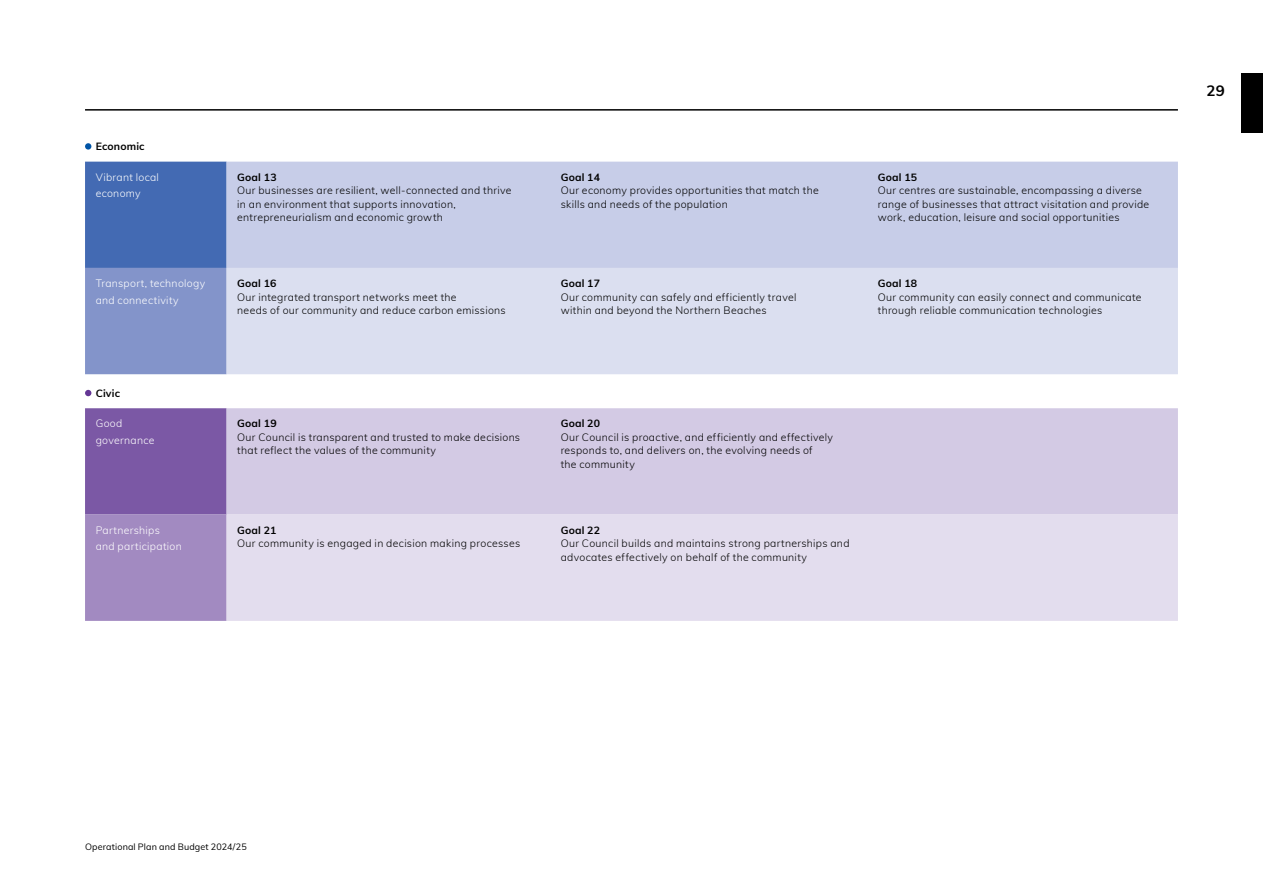
<style>
.page{position:relative;width:1263px;height:893px;background:#fff}
.page>*{position:absolute;margin:0;border:0;box-sizing:border-box;transform-origin:0 0}
.t1{font:700 15px "Muli";color:#000}
.t2{font:300 10.5px/13.5px "Muli";letter-spacing:.03em;color:#000}
.t3{font:300 10.5px/16.5px "Muli";letter-spacing:.03em;color:#fff}
.t4{font:700 10.5px "Muli";letter-spacing:.015em;color:#000}
.t5{font:9px "Muli";letter-spacing:.015em;color:#000}
</style>
<div class="page">
<svg style="left:85px;top:144px;width:1093px;height:230px;background:#bac3e2"></svg>
<div style="left:227px;top:268px;width:951px;height:106px;background:#dbdff0"></div>
<div style="left:227px;top:408px;width:951px;height:107px;background:#d3cae4"></div>
<svg style="left:85px;top:408px;width:142px;height:213px;background:#8f71b3"></svg>
<div style="left:227px;top:515px;width:951px;height:106px;background:#e3ddee"></div>
<div style="left:85px;top:143px;width:6px;height:7px;background:#0054a6;border-radius:50%"></div>
<svg style="left:85px;top:390px;width:6px;height:6px"></svg>
<hr style="left:85px;top:109px;width:1093px;height:2px;background:#000">
<div style="left:1242px;top:74px;width:21px;height:59px;background:#000"></div>
<p class="t4" style="left:96px;top:139px;width:50px">Economic</p>
<p class="t3" style="left:96px;top:168px;width:65px">Vibrant local economy</p>
<p class="t4" style="left:237px;top:169px;width:41px">Goal 13</p>
<p class="t2" style="left:237px;top:183px;width:276px">Our businesses are resilient, well-connected and thrive in an environment that supports innovation, entrepreneurialism and economic growth</p>
<p class="t3" style="left:96px;top:274px;width:111px">Transport, technology and connectivity</p>
<p class="t4" style="left:237px;top:276px;width:41px">Goal 16</p>
<p class="t2" style="left:237px;top:289px;width:270px">Our integrated transport networks meet the<br>needs of our community and reduce carbon emissions</p>
<p class="t4" style="left:96px;top:385px;width:26px">Civic</p>
<p class="t3" style="left:96px;top:415px;width:60px">Good governance</p>
<p class="t4" style="left:237px;top:416px;width:41px">Goal 19</p>
<p class="t2" style="left:237px;top:430px;width:284px">Our Council is transparent and trusted to make decisions that reflect the values of the community</p>
<p class="t3" style="left:96px;top:521px;width:88px">Partnerships<br>and participation</p>
<p class="t4" style="left:237px;top:522px;width:41px">Goal 21</p>
<p class="t2" style="left:237px;top:536px;width:284px">Our community is engaged in decision making processes</p>
<p class="t4" style="left:561px;top:169px;width:41px">Goal 14</p>
<p class="t2" style="left:561px;top:183px;width:260px">Our economy provides opportunities that match the skills and needs of the population</p>
<p class="t4" style="left:561px;top:276px;width:41px">Goal 17</p>
<p class="t2" style="left:561px;top:290px;width:237px">Our community can safely and efficiently travel within and beyond the Northern Beaches</p>
<p class="t4" style="left:878px;top:169px;width:41px">Goal 15</p>
<p class="t2" style="left:878px;top:183px;width:273px">Our centres are sustainable, encompassing a diverse range of businesses that attract visitation and provide work, education, leisure and social opportunities</p>
<p class="t4" style="left:878px;top:276px;width:41px">Goal 18</p>
<p class="t2" style="left:878px;top:290px;width:265px">Our community can easily connect and communicate through reliable communication technologies</p>
<p class="t4" style="left:561px;top:416px;width:41px">Goal 20</p>
<p class="t2" style="left:561px;top:430px;width:274px">Our Council is proactive, and efficiently and effectively responds to, and delivers on, the evolving needs of<br>the community</p>
<p class="t4" style="left:561px;top:522px;width:41px">Goal 22</p>
<p class="t2" style="left:561px;top:536px;width:290px">Our Council builds and maintains strong partnerships and advocates effectively on behalf of the community</p>
<h1 class="t1" style="left:1206px;top:79px;width:20px">29</h1>
<p class="t5" style="left:85px;top:841px;width:163px">Operational Plan and Budget 2024/25</p>
</div>
